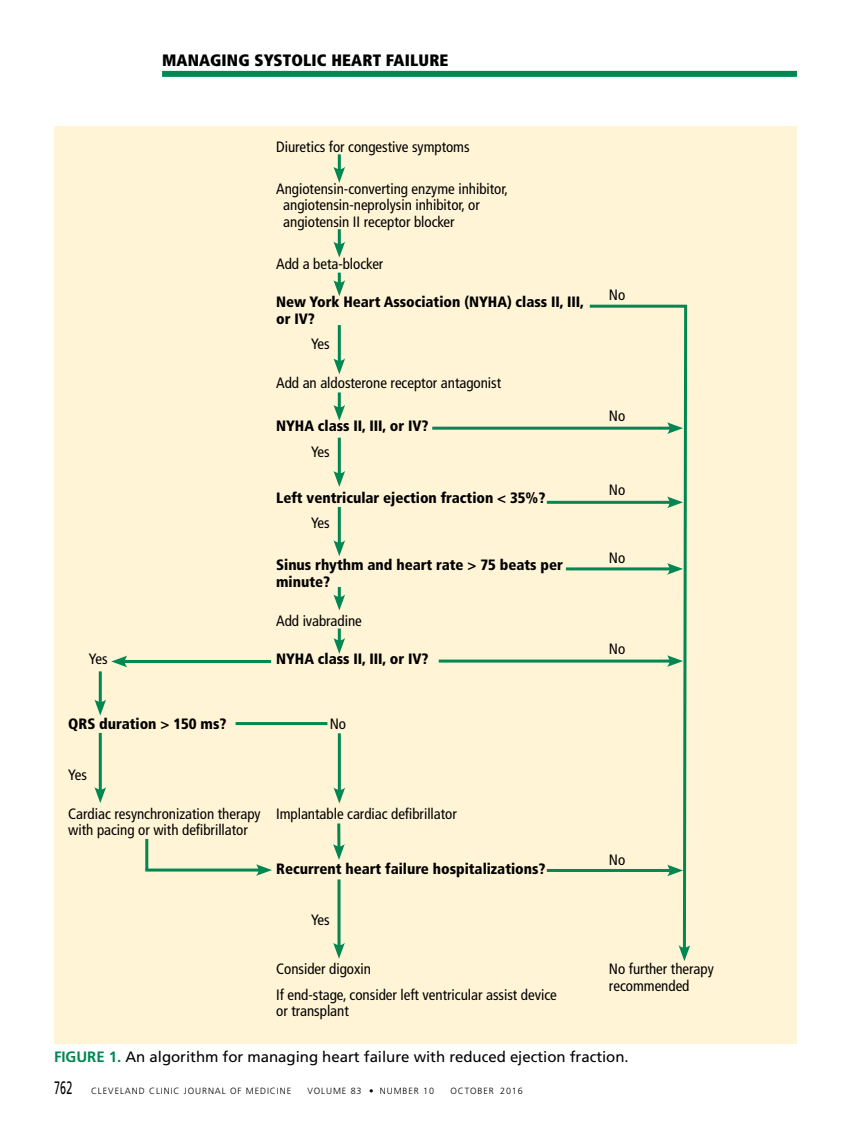
<style>
.page{position:relative;width:851px;height:1134px;background:#fff}
.page>*{position:absolute;margin:0;border:0;box-sizing:border-box;transform-origin:0 0}
.t1{font:900 condensed 16.5px "Frutiger LT Std";letter-spacing:.01em;color:#000}
.t2{font:condensed 15px/16.5px "Frutiger LT Std";color:#000}
.t3{font:900 condensed 15px/16.5px "Frutiger LT Std";color:#000}
.t4{font:15px "Frutiger LT Std";color:#000}
.t5{font:300 9px "Frutiger LT Std";letter-spacing:.1em;color:#000}
.s1{font-weight:700;color:#008752}
.s2{font-weight:400;font-size:18px}
</style>
<div class="page">
<div style="left:162px;top:71px;width:634px;height:6px;background:#008752"></div>
<div style="left:54px;top:126px;width:742px;height:917px;background:#fff4d5"></div>
<hr style="left:589px;top:305px;width:97px;height:3px;background:#008752">
<hr style="left:546px;top:501px;width:126px;height:3px;background:#008752">
<hr style="left:432px;top:427px;width:240px;height:3px;background:#008752">
<hr style="left:438px;top:660px;width:234px;height:3px;background:#008752">
<hr style="left:566px;top:567px;width:106px;height:3px;background:#008752">
<hr style="left:546px;top:869px;width:126px;height:3px;background:#008752">
<svg style="left:667px;top:304px;width:23px;height:657px"></svg>
<hr style="left:122px;top:660px;width:149px;height:3px;background:#008752">
<svg style="left:111px;top:656px;width:16px;height:11px"></svg>
<hr style="left:338px;top:392px;width:3px;height:18px;background:#008752">
<svg style="left:333px;top:405px;width:12px;height:16px"></svg>
<svg style="left:333px;top:273px;width:12px;height:23px"></svg>
<hr style="left:338px;top:154px;width:3px;height:18px;background:#008752">
<svg style="left:333px;top:167px;width:12px;height:16px"></svg>
<hr style="left:338px;top:325px;width:3px;height:39px;background:#008752">
<svg style="left:333px;top:358px;width:12px;height:16px"></svg>
<hr style="left:338px;top:629px;width:3px;height:15px;background:#008752">
<svg style="left:333px;top:638px;width:12px;height:16px"></svg>
<hr style="left:338px;top:507px;width:3px;height:39px;background:#008752">
<svg style="left:333px;top:540px;width:12px;height:16px"></svg>
<hr style="left:338px;top:438px;width:3px;height:39px;background:#008752">
<svg style="left:333px;top:471px;width:12px;height:16px"></svg>
<svg style="left:333px;top:587px;width:12px;height:23px"></svg>
<hr style="left:338px;top:229px;width:3px;height:18px;background:#008752">
<svg style="left:333px;top:241px;width:12px;height:17px"></svg>
<hr style="left:338px;top:733px;width:3px;height:60px;background:#008752">
<svg style="left:333px;top:787px;width:12px;height:17px"></svg>
<hr style="left:337px;top:879px;width:3px;height:69px;background:#008752">
<svg style="left:333px;top:943px;width:12px;height:16px"></svg>
<hr style="left:337px;top:824px;width:3px;height:26px;background:#008752">
<svg style="left:333px;top:844px;width:12px;height:16px"></svg>
<hr style="left:99px;top:733px;width:3px;height:60px;background:#008752">
<svg style="left:94px;top:787px;width:12px;height:16px"></svg>
<hr style="left:99px;top:671px;width:3px;height:34px;background:#008752">
<svg style="left:94px;top:699px;width:12px;height:17px"></svg>
<hr style="left:145px;top:839px;width:3px;height:31px;background:#008752">
<hr style="left:145px;top:869px;width:116px;height:3px;background:#008752">
<svg style="left:256px;top:864px;width:16px;height:12px"></svg>
<hr style="left:235px;top:722px;width:92px;height:3px;background:#008752">
<p class="t1" style="left:162px;top:51px;width:288px">MANAGING SYSTOLIC HEART FAILURE</p>
<p class="t2" style="left:276px;top:138px;width:195px">Diuretics for congestive symptoms</p>
<p class="t2" style="left:283px;top:180px;width:226px;text-indent:-7px">Angiotensin-converting enzyme inhibitor, angiotensin-neprolysin inhibitor, or angiotensin II receptor blocker</p>
<p class="t2" style="left:276px;top:255px;width:109px">Add a beta-blocker</p>
<p class="t3" style="left:276px;top:294px;width:309px">New York Heart Association (NYHA) class II, III, or IV?</p>
<p class="t2" style="left:311px;top:336px;width:20px">Yes</p>
<p class="t2" style="left:276px;top:375px;width:226px">Add an aldosterone receptor antagonist</p>
<p class="t3" style="left:276px;top:418px;width:154px">NYHA class II, III, or IV?</p>
<p class="t2" style="left:311px;top:444px;width:20px">Yes</p>
<p class="t3" style="left:276px;top:489px;width:271px">Left ventricular ejection fraction &lt; 35%?</p>
<p class="t2" style="left:311px;top:515px;width:20px">Yes</p>
<p class="t3" style="left:276px;top:557px;width:288px">Sinus rhythm and heart rate &gt; 75 beats per minute?</p>
<p class="t2" style="left:276px;top:612px;width:87px">Add ivabradine</p>
<p class="t2" style="left:89px;top:651px;width:20px">Yes</p>
<p class="t3" style="left:276px;top:651px;width:154px">NYHA class II, III, or IV?</p>
<p class="t3" style="left:68px;top:715px;width:159px">QRS duration &gt; 150 ms?</p>
<p class="t2" style="left:68px;top:766px;width:20px">Yes</p>
<p class="t2" style="left:330px;top:715px;width:18px">No</p>
<p class="t2" style="left:68px;top:805px;width:194px">Cardiac resynchronization therapy with pacing or with defibrillator</p>
<p class="t2" style="left:276px;top:805px;width:182px">Implantable cardiac defibrillator</p>
<p class="t3" style="left:276px;top:860px;width:271px">Recurrent heart failure hospitalizations?</p>
<p class="t2" style="left:311px;top:912px;width:20px">Yes</p>
<p class="t2" style="left:276px;top:956px;width:282px;line-height:25.5px">Consider digoxin<br>If end-stage, consider left ventricular assist device</p>
<p class="t2" style="left:276px;top:1003px;width:74px">or transplant</p>
<p class="t2" style="left:609px;top:287px;width:18px">No</p>
<p class="t2" style="left:609px;top:408px;width:18px">No</p>
<p class="t2" style="left:609px;top:482px;width:18px">No</p>
<p class="t2" style="left:609px;top:549px;width:18px">No</p>
<p class="t2" style="left:609px;top:641px;width:18px">No</p>
<p class="t2" style="left:609px;top:852px;width:18px">No</p>
<p class="t2" style="left:609px;top:961px;width:106px">No further therapy recommended</p>
<p class="t4" style="left:54px;top:1048px;width:576px"><span class="s1">FIGURE 1.</span> An algorithm for managing heart failure with reduced ejection fraction.</p>
<p class="t5" style="left:54px;top:1085px;width:239px"><span class="s2">762</span> CLEVELAND CLINIC JOURNAL OF MEDICINE</p>
<p class="t5" style="left:307px;top:1085px;width:128px">VOLUME 83 • NUMBER 10</p>
<p class="t5" style="left:450px;top:1085px;width:74px">OCTOBER 2016</p>
</div>
